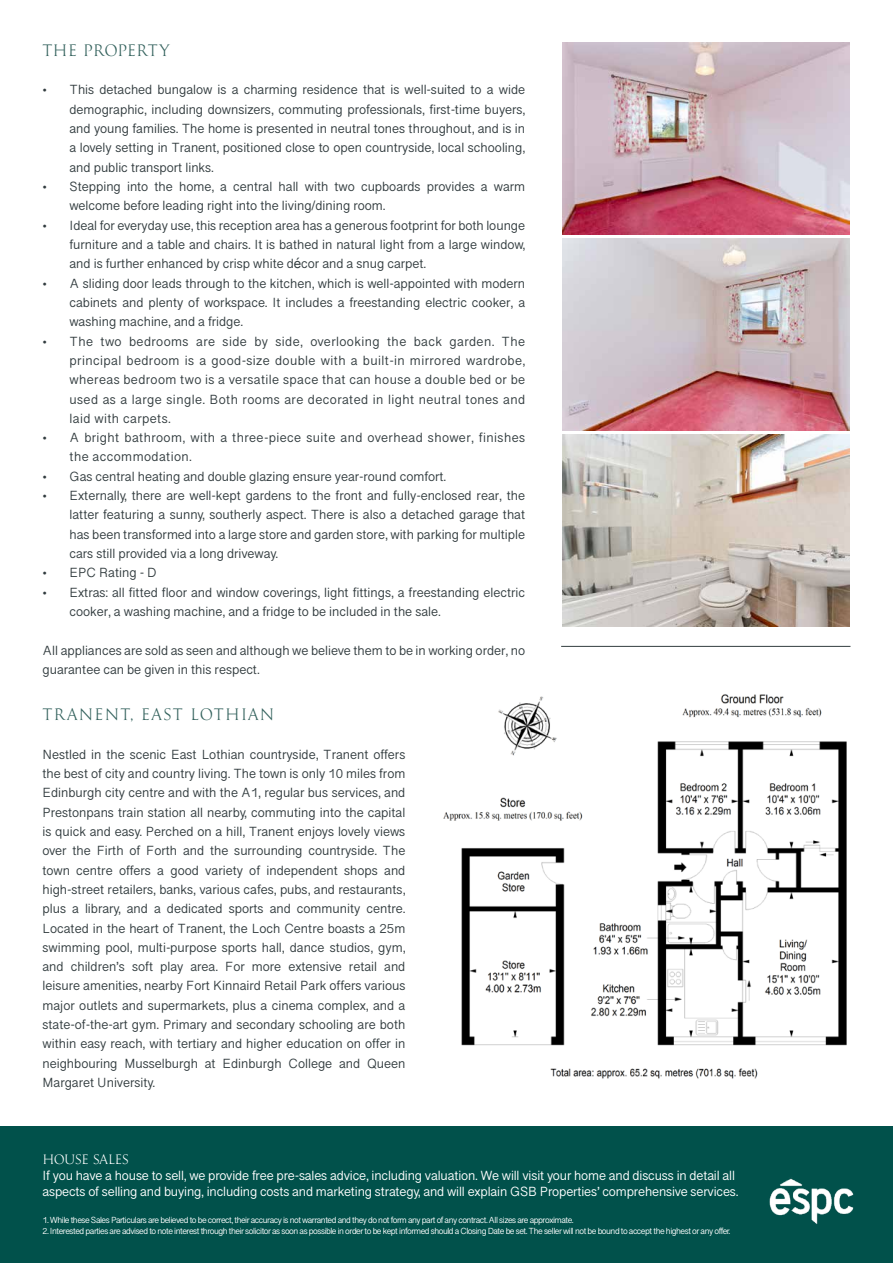
<style>
.page{position:relative;width:893px;height:1263px;background:#fff}
.page>*{position:absolute;margin:0;border:0;box-sizing:border-box;transform-origin:0 0}
.t1{font:16.5px "Goudy Trajan";letter-spacing:.075em;color:#32615c}
.t2{font:16.5px "Goudy Trajan";letter-spacing:.01em;color:#32615c}
.t3{font:13.5px/19.4px "Devanagari Sangam MN";color:#323c3f;text-align:justify}
.t4{font:13.5px/16.2px "Devanagari Sangam MN";letter-spacing:-.01em;color:#fff}
.t5{font:13.5px/19.4px "Devanagari Sangam MN";letter-spacing:.03em;color:#323c3f}
.t6{font:13.5px "Goudy Trajan";letter-spacing:-.005em;color:#fff}
.t7{font:9px "Devanagari Sangam MN";letter-spacing:-.05em;color:#fff}
.s1{font-family:"Helvetica Neue"}
</style>
<div class="page">
<div style="left:0;top:1127px;width:893px;height:136px;background:#01514b"></div>
<img style="left:769px;top:1178px;width:85px;height:47px">
<img style="left:562px;top:43px;width:287px;height:191px">
<img style="left:562px;top:238px;width:287px;height:192px">
<img style="left:562px;top:434px;width:287px;height:192px">
<img style="left:443px;top:694px;width:404px;height:385px">
<hr style="left:561px;top:646px;width:289px;height:1px;background:#323c3f">
<p class="t2" style="left:43px;top:41px;width:129px">THE PROPERTY</p>
<p class="t3" style="left:70px;top:80px;width:457px;text-indent:-27px">• This detached bungalow is a charming residence that is well-suited to a wide demographic, including downsizers, commuting professionals, first-time buyers, and young families. The home is presented in neutral tones throughout, and is in a lovely setting in Tranent, positioned close to open countryside, local schooling, and public transport links.</p>
<p class="t3" style="left:70px;top:177px;width:457px;text-indent:-27px">• Stepping into the home, a central hall with two cupboards provides a warm welcome before leading right into the living/dining room.</p>
<p class="t3" style="left:70px;top:215px;width:457px;text-indent:-27px">• Ideal for everyday use, this reception area has a generous footprint for both lounge furniture and a table and chairs. It is bathed in natural light from a large window, and is further enhanced by crisp white d<span class="s1">é</span>cor and a snug carpet.</p>
<p class="t3" style="left:70px;top:273px;width:457px;text-indent:-27px">• A sliding door leads through to the kitchen, which is well-appointed with modern cabinets and plenty of workspace. It includes a freestanding electric cooker, a washing machine, and a fridge.</p>
<p class="t3" style="left:70px;top:331px;width:457px;text-indent:-27px">• The two bedrooms are side by side, overlooking the back garden. The principal bedroom is a good-size double with a built-in mirrored wardrobe, whereas bedroom two is a versatile space that can house a double bed or be used as a large single. Both rooms are decorated in light neutral tones and laid with carpets.</p>
<p class="t5" style="left:70px;top:428px;width:457px;text-indent:-27px">• A bright bathroom, with a three-piece suite and overhead shower, finishes the accommodation.</p>
<p class="t3" style="left:43px;top:466px;width:405px">• Gas central heating and double glazing ensure year-round comfort.</p>
<p class="t3" style="left:70px;top:486px;width:457px;text-indent:-27px">• Externally, there are well-kept gardens to the front and fully-enclosed rear, the latter featuring a sunny, southerly aspect. There is also a detached garage that has been transformed into a large store and garden store, with parking for multiple cars still provided via a long driveway.</p>
<p class="t3" style="left:43px;top:563px;width:116px">• EPC Rating - D</p>
<p class="t3" style="left:70px;top:582px;width:457px;text-indent:-27px">• Extras: all fitted floor and window coverings, light fittings, a freestanding electric cooker, a washing machine, and a fridge to be included in the sale.</p>
<p class="t3" style="left:43px;top:640px;width:484px">All appliances are sold as seen and although we believe them to be in working order, no guarantee can be given in this respect.</p>
<p class="t1" style="left:43px;top:705px;width:233px">TRANENT, EAST LOTHIAN</p>
<p class="t3" style="left:43px;top:744px;width:364px">Nestled in the scenic East Lothian countryside, Tranent offers the best of city and country living. The town is only 10 miles from Edinburgh city centre and with the A1, regular bus services, and Prestonpans train station all nearby, commuting into the capital is quick and easy. Perched on a hill, Tranent enjoys lovely views over the Firth of Forth and the surrounding countryside. The town centre offers a good variety of independent shops and high-street retailers, banks, various cafes, pubs, and restaurants, plus a library, and a dedicated sports and community centre.<br>Located in the heart of Tranent, the Loch Centre boasts a 25m swimming pool, multi-purpose sports hall, dance studios, gym, and children’s soft play area. For more extensive retail and leisure amenities, nearby Fort Kinnaird Retail Park offers various major outlets and supermarkets, plus a cinema complex, and a state-of-the-art gym. Primary and secondary schooling are both within easy reach, with tertiary and higher education on offer in neighbouring Musselburgh at Edinburgh College and Queen Margaret University.</p>
<p class="t6" style="left:43px;top:1152px;width:88px">HOUSE SALES</p>
<p class="t4" style="left:43px;top:1167px;width:697px">If you have a house to sell, we provide free pre-sales advice, including valuation. We will visit your home and discuss in detail all aspects of selling and buying, including costs and marketing strategy, and will explain GSB Properties’ comprehensive services.</p>
<p class="t7" style="left:43px;top:1215px;width:533px">1. While these Sales Particulars are believed to be correct, their accuracy is not warranted and they do not form any part of any contract. All sizes are approximate.</p>
<p class="t7" style="left:43px;top:1226px;width:689px">2. Interested parties are advised to note interest through their solicitor as soon as possible in order to be kept informed should a Closing Date be set. The seller will not be bound to accept the highest or any offer.</p>
</div>
